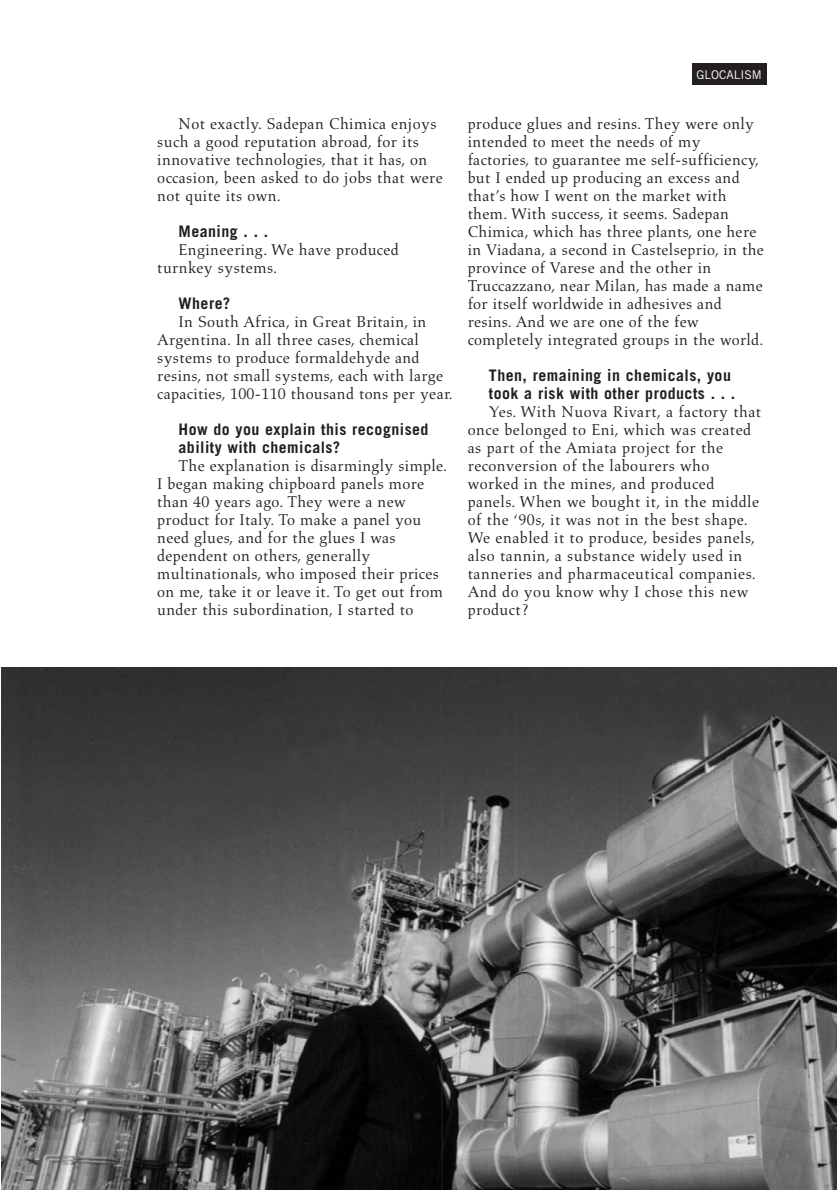
<style>
.page{position:relative;width:837px;height:1190px;background:#fff}
.page>*{position:absolute;margin:0;border:0;box-sizing:border-box;transform-origin:0 0}
.t1{font:15.9px/18px "Aldus";letter-spacing:.02em;color:#231f20}
.t2{font:700 15.9px/18px "Trade Gothic";letter-spacing:.03em;color:#231f20}
.t3{font:12px "Trade Gothic";color:#fff}
</style>
<div class="page">
<div style="left:692px;top:64px;width:74px;height:21px;background:#231f20"></div>
<img style="left:2px;top:668px;width:835px;height:521px">
<p class="t1" style="left:157px;top:115px;width:287px;text-indent:21px">Not exactly. Sadepan Chimica enjoys such a good reputation abroad, for its innovative technologies, that it has, on occasion, been asked to do jobs that were not quite its own.</p>
<p class="t2" style="left:179px;top:223px;width:91px">Meaning . . .</p>
<p class="t1" style="left:157px;top:241px;width:243px;text-indent:21px">Engineering. We have produced turnkey systems.</p>
<p class="t2" style="left:179px;top:295px;width:53px">Where?</p>
<p class="t1" style="left:157px;top:313px;width:297px;text-indent:21px">In South Africa, in Great Britain, in Argentina. In all three cases, chemical systems to produce formaldehyde and resins, not small systems, each with large capacities, 100-110 thousand tons per year.</p>
<p class="t2" style="left:179px;top:421px;width:251px">How do you explain this recognised ability with chemicals?</p>
<p class="t1" style="left:157px;top:457px;width:291px;text-indent:21px">The explanation is disarmingly simple.<br>I began making chipboard panels more than 40 years ago. They were a new product for Italy. To make a panel you need glues, and for the glues I was dependent on others, generally multinationals, who imposed their prices on me, take it or leave it. To get out from under this subordination, I started to</p>
<p class="t3" style="left:697px;top:70px;width:67px">GLOCALISM</p>
<p class="t1" style="left:468px;top:115px;width:298px">produce glues and resins. They were only intended to meet the needs of my factories, to guarantee me self-sufficiency, but I ended up producing an excess and that’s how I went on the market with them. With success, it seems. Sadepan Chimica, which has three plants, one here in Viadana, a second in Castelseprio, in the province of Varese and the other in Truccazzano, near Milan, has made a name for itself worldwide in adhesives and resins. And we are one of the few completely integrated groups in the world.</p>
<p class="t2" style="left:489px;top:367px;width:248px">Then, remaining in chemicals, you took a risk with other products . . .</p>
<p class="t1" style="left:468px;top:403px;width:295px;text-indent:21px">Yes. With Nuova Rivart, a factory that once belonged to Eni, which was created as part of the Amiata project for the reconversion of the labourers who worked in the mines, and produced panels. When we bought it, in the middle of the ‘90s, it was not in the best shape.<br>We enabled it to produce, besides panels, also tannin, a substance widely used in tanneries and pharmaceutical companies.<br>And do you know why I chose this new product?</p>
</div>
